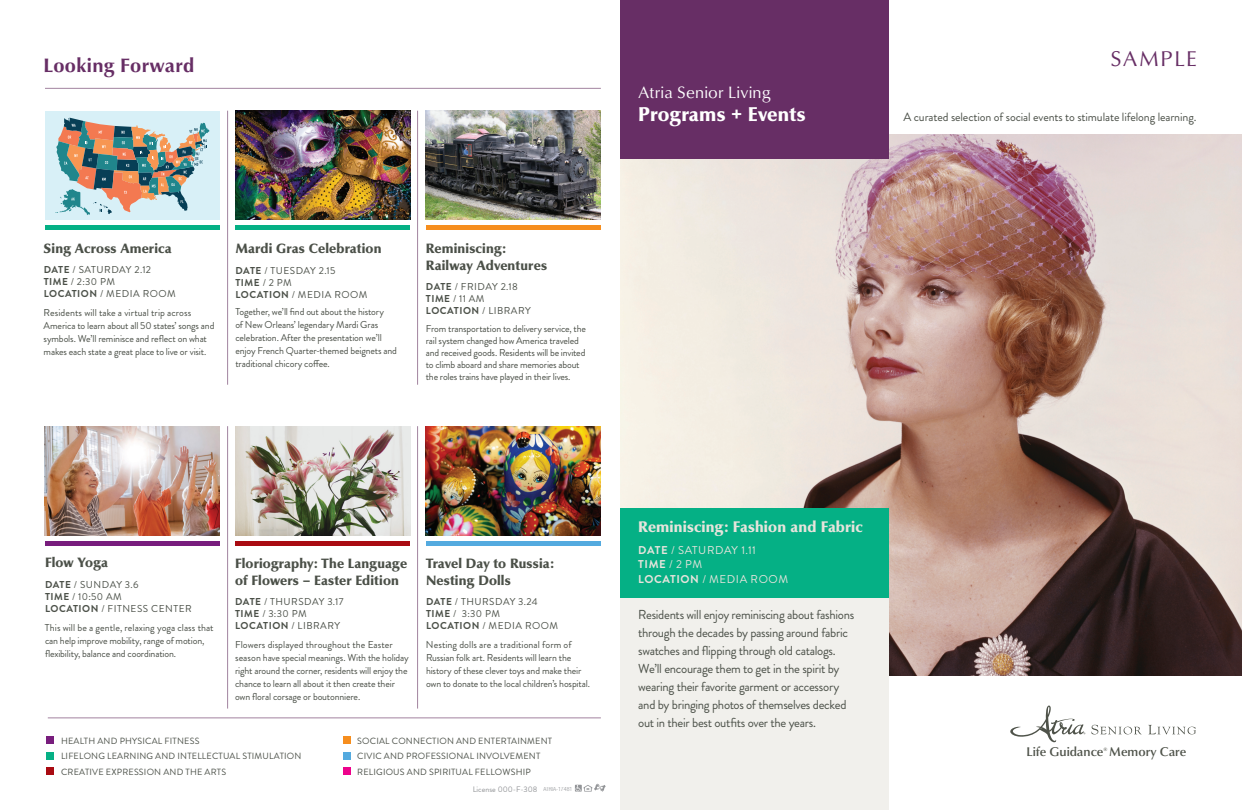
<style>
.page{position:relative;width:1242px;height:810px;background:#fff}
.page>*{position:absolute;margin:0;border:0;box-sizing:border-box;transform-origin:0 0}
.t1{font:22px "Classico URW";letter-spacing:.075em;color:#672e65}
.t2{font:900 20.7px "Classico URW";letter-spacing:.01em;color:#fff}
.t3{font:700 20px "Classico URW";letter-spacing:.02em;color:#672e65}
.t4{font:17px "Classico URW";letter-spacing:.01em;color:#fff}
.t5{font:900 15.9px "Classico URW";letter-spacing:.01em;color:#e7e4dc}
.t6{font:900 14px/16.8px "Classico URW";letter-spacing:.01em;color:#4b5048}
.t7{font:13px/18px "Brandon Grotesque";letter-spacing:-.025em;color:#4b5048}
.t8{font:500 13px "Classico URW";color:#4f534a}
.t9{font:12px "Brandon Grotesque";letter-spacing:-.01em;color:#4b5048}
.t10{font:11.4px/14.8px "Brandon Grotesque";letter-spacing:.05em;color:#e7e4dc}
.t11{font:10px/13px "Brandon Grotesque";letter-spacing:-.015em;color:#4b5048}
.t12{font:10px/12px "Brandon Grotesque";letter-spacing:.05em;color:#4b5048}
.t13{font:9px/15.5px "Brandon Grotesque";letter-spacing:.02em;color:#4b5048}
.t14{font:8px "Brandon Grotesque";color:#939598}
.t15{font:300 condensed 6px "Helvetica Neue LT Std";color:#939598}
.t16{font:500 5px "Classico URW";color:#4f534a}
.s1{font-weight:700}
</style>
<div class="page">
<img style="left:621px;top:135px;width:621px;height:541px">
<div style="left:620px;top:589px;width:269px;height:221px;background:#f1f0ec"></div>
<hr style="left:227px;top:111px;width:1px;height:274px;background:#a2839f">
<hr style="left:417px;top:111px;width:1px;height:274px;background:#a2839f">
<hr style="left:235px;top:541px;width:175px;height:4px;background:#a90b12">
<hr style="left:426px;top:541px;width:175px;height:4px;background:#54aadf">
<svg style="left:45px;top:111px;width:175px;height:109px;background:#b0b8b4"></svg>
<hr style="left:45px;top:226px;width:175px;height:4px;background:#05b085">
<hr style="left:426px;top:226px;width:175px;height:4px;background:#f68e1e">
<img style="left:426px;top:111px;width:175px;height:109px">
<div style="left:235px;top:225px;width:175px;height:5px;background:#05b085"></div>
<img style="left:235px;top:111px;width:175px;height:109px">
<hr style="left:45px;top:541px;width:175px;height:4px;background:#781d7d">
<img style="left:45px;top:426px;width:175px;height:109px">
<div style="left:620px;top:508px;width:269px;height:90px;background:#05b085"></div>
<svg style="left:1091px;top:725px;width:50px;height:9px"></svg>
<svg style="left:1148px;top:725px;width:48px;height:10px"></svg>
<svg style="left:1010px;top:706px;width:75px;height:36px"></svg>
<div style="left:621px;top:0;width:268px;height:159px;background:#672e65"></div>
<img style="left:426px;top:426px;width:175px;height:109px">
<img style="left:235px;top:426px;width:175px;height:109px">
<hr style="left:227px;top:426px;width:1px;height:283px;background:#a2839f">
<hr style="left:417px;top:426px;width:1px;height:283px;background:#a2839f">
<div style="left:47px;top:736px;width:7px;height:8px;background:#781d7d"></div>
<div style="left:47px;top:767px;width:7px;height:8px;background:#a90b12"></div>
<div style="left:47px;top:752px;width:7px;height:8px;background:#05b085"></div>
<div style="left:343px;top:752px;width:8px;height:7px;background:#54aadf"></div>
<div style="left:343px;top:767px;width:8px;height:8px;background:#ed028c"></div>
<div style="left:343px;top:736px;width:8px;height:8px;background:#f68e1e"></div>
<hr style="left:45px;top:88px;width:556px;height:1px;background:#a2839f">
<hr style="left:48px;top:718px;width:553px;height:1px;background:#a2839f">
<svg style="left:575px;top:784px;width:31px;height:8px"></svg>
<h3 class="t3" style="left:44px;top:53px;width:152px">Looking Forward</h3>
<h3 class="t6" style="left:44px;top:240px;width:130px">Sing Across America</h3>
<p class="t12" style="left:44px;top:264px;width:134px"><span class="s1">DATE</span> / SATURDAY 2.12<br><span class="s1">TIME</span> / 2:30 PM<br><span class="s1">LOCATION</span> / MEDIA ROOM</p>
<p class="t11" style="left:44px;top:306px;width:172px">Residents will take a virtual trip across America to learn about all 50 states’ songs and symbols. We’ll reminisce and reflect on what makes each state a great place to live or visit.</p>
<h3 class="t6" style="left:235px;top:240px;width:148px">Mardi Gras Celebration</h3>
<p class="t12" style="left:235px;top:264px;width:134px"><span class="s1">DATE</span> / TUESDAY 2.15<br><span class="s1">TIME</span> / 2 PM<br><span class="s1">LOCATION</span> / MEDIA ROOM</p>
<p class="t11" style="left:235px;top:305px;width:163px">Together, we’ll find out about the history<br>of New Orleans’ legendary Mardi Gras celebration. After the presentation we’ll enjoy French Quarter-themed beignets and traditional chicory coffee.</p>
<h3 class="t6" style="left:426px;top:240px;width:123px">Reminiscing:<br>Railway Adventures</h3>
<p class="t12" style="left:426px;top:280px;width:106px"><span class="s1">DATE</span> / FRIDAY 2.18<br><span class="s1">TIME</span> / 11 AM<br><span class="s1">LOCATION</span> / LIBRARY</p>
<p class="t11" style="left:426px;top:323px;width:162px;line-height:12px">From transportation to delivery service, the rail system changed how America traveled and received goods. Residents will be invited to climb aboard and share memories about the roles trains have played in their lives.</p>
<h3 class="t4" style="left:638px;top:82px;width:134px">Atria Senior Living</h3>
<h2 class="t2" style="left:638px;top:101px;width:169px">Programs + Events</h2>
<h1 class="t1" style="left:1110px;top:44px;width:88px">SAMPLE</h1>
<p class="t9" style="left:903px;top:109px;width:294px">A curated selection of social events to stimulate lifelong learning.</p>
<h3 class="t6" style="left:45px;top:555px;width:65px">Flow Yoga</h3>
<p class="t12" style="left:45px;top:579px;width:148px"><span class="s1">DATE</span> / SUNDAY 3.6<br><span class="s1">TIME</span> / 10:50 AM<br><span class="s1">LOCATION</span> / FITNESS CENTER</p>
<p class="t11" style="left:45px;top:622px;width:170px">This will be a gentle, relaxing yoga class that can help improve mobility, range of motion, flexibility, balance and coordination.</p>
<h3 class="t6" style="left:235px;top:555px;width:173px">Floriography: The Language of Flowers – Easter Edition</h3>
<p class="t12" style="left:235px;top:596px;width:110px"><span class="s1">DATE</span> / THURSDAY 3.17<br><span class="s1">TIME</span> / 3:30 PM<br><span class="s1">LOCATION</span> / LIBRARY</p>
<p class="t11" style="left:235px;top:638px;width:175px">Flowers displayed throughout the Easter season have special meanings. With the holiday right around the corner, residents will enjoy the chance to learn all about it then create their own floral corsage or boutonniere.</p>
<h3 class="t6" style="left:426px;top:555px;width:130px">Travel Day to Russia:<br>Nesting Dolls</h3>
<p class="t12" style="left:426px;top:596px;width:134px"><span class="s1">DATE</span> / THURSDAY 3.24<br><span class="s1">TIME</span> / 3:30 PM<br><span class="s1">LOCATION</span> / MEDIA ROOM</p>
<p class="t11" style="left:426px;top:638px;width:166px">Nesting dolls are a traditional form of Russian folk art. Residents will learn the history of these clever toys and make their own to donate to the local children’s hospital.</p>
<p class="t13" style="left:61px;top:733px;width:242px">HEALTH AND PHYSICAL FITNESS<br>LIFELONG LEARNING AND INTELLECTUAL STIMULATION<br>CREATIVE EXPRESSION AND THE ARTS</p>
<p class="t13" style="left:357px;top:733px;width:196px">SOCIAL CONNECTION AND ENTERTAINMENT<br>CIVIC AND PROFESSIONAL INVOLVEMENT<br>RELIGIOUS AND SPIRITUAL FELLOWSHIP</p>
<p class="t15" style="left:544px;top:786px;width:30px">ATRIA-17481</p>
<p class="t14" style="left:473px;top:783px;width:66px">License 000-F-308</p>
<h3 class="t5" style="left:638px;top:517px;width:226px">Reminiscing: Fashion and Fabric</h3>
<p class="t10" style="left:638px;top:542px;width:151px"><span class="s1">DATE</span> / SATURDAY 1.11<br><span class="s1">TIME</span> / 2 PM<br><span class="s1">LOCATION</span> / MEDIA ROOM</p>
<p class="t7" style="left:638px;top:605px;width:217px">Residents will enjoy reminiscing about fashions through the decades by passing around fabric swatches and flipping through old catalogs.<br>We’ll encourage them to get in the spirit by wearing their favorite garment or accessory and by bringing photos of themselves decked out in their best outfits over the years.</p>
<h3 class="t8" style="left:1027px;top:744px;width:78px">Life Guidance</h3>
<p class="t16" style="left:1103px;top:747px;width:5px">®</p>
<h3 class="t8" style="left:1109px;top:744px;width:79px">Memory Care</h3>
</div>
